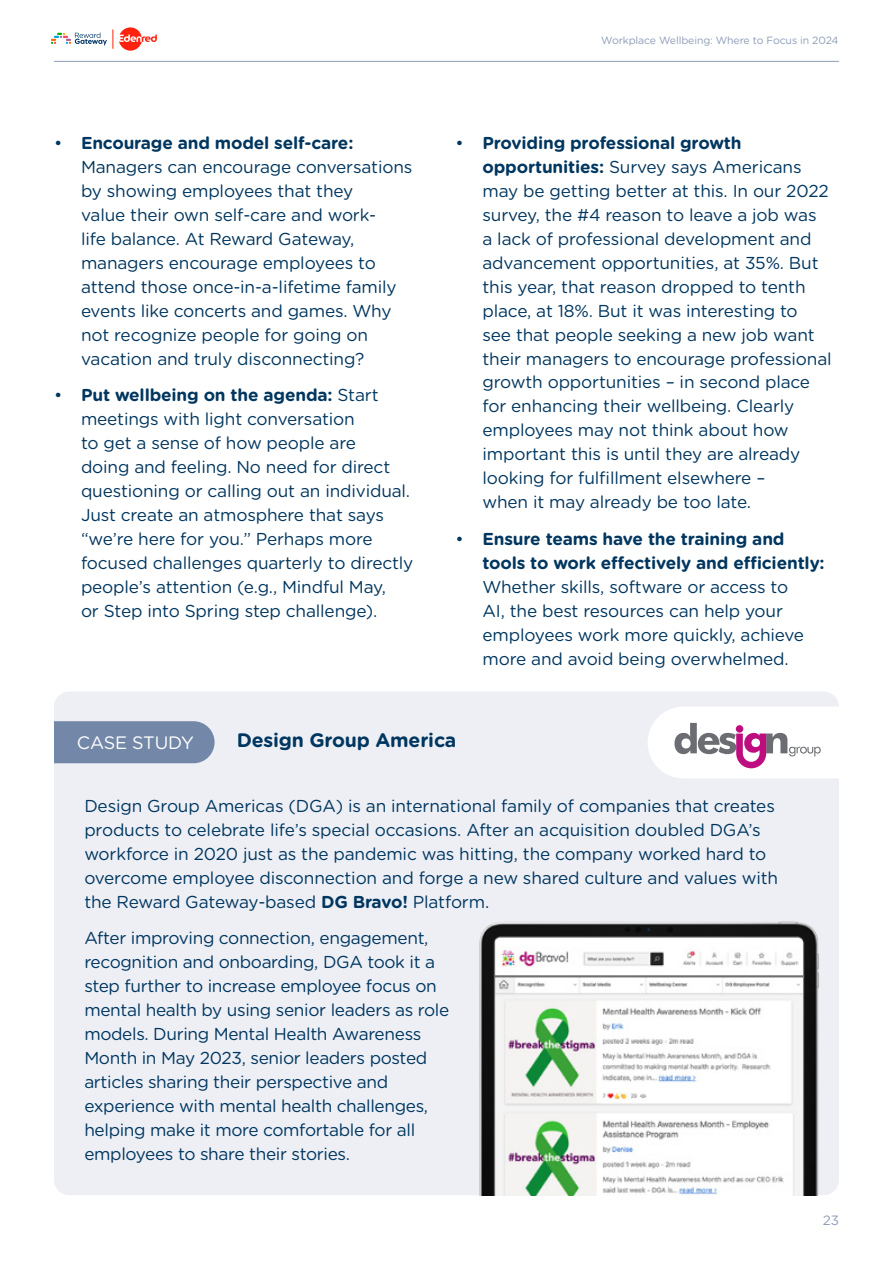
<style>
.page{position:relative;width:893px;height:1263px;background:#fff}
.page>*{position:absolute;margin:0;border:0;box-sizing:border-box;transform-origin:0 0}
.t1{font:700 19.5px "Gotham Rounded";letter-spacing:-.01em;color:#00365f}
.t2{font:18px "Gotham Rounded";letter-spacing:-.01em;color:#fff}
.t3{font:17.25px/24px "Gotham Rounded";letter-spacing:-.01em;color:#00365f}
.t4{font:700 17.25px/24px "Gotham Rounded";letter-spacing:-.01em;color:#00365f}
.t5{font:13.5px "Gotham Rounded";color:#8d9cb8}
.t6{font:10.5px "Gotham Rounded";letter-spacing:-.01em;color:#8d9cb8}
.s1{font-weight:700}
.s2{font-weight:400}
</style>
<div class="page">
<hr style="left:54px;top:61px;width:785px;height:1px;background:#8d9cb8">
<svg style="left:113px;top:27px;width:44px;height:24px"></svg>
<svg style="left:51px;top:32px;width:56px;height:14px"></svg>
<div style="left:54px;top:691px;width:785px;height:504px;background:#edeff5;border-radius:15px"></div>
<div style="left:54px;top:721px;width:161px;height:42px;background:#7387a8"></div>
<img style="left:479px;top:921px;width:357px;height:274px">
<div style="left:648px;top:707px;width:233px;height:71px;background:#fff;border-radius:36px"></div>
<svg style="left:674px;top:723px;width:147px;height:45px"></svg>
<p class="t3" style="left:81px;top:130px;width:333px;text-indent:-27px">• <span class="s1">Encourage and model self-care:<br></span>Managers can encourage conversations by showing employees that they<br>value their own self-care and work-<br>life balance. At Reward Gateway, managers encourage employees to attend those once-in-a-lifetime family events like concerts and games. Why not recognize people for going on vacation and truly disconnecting?</p>
<p class="t3" style="left:81px;top:382px;width:334px;text-indent:-27px">• <span class="s1">Put wellbeing on the agenda:</span> Start meetings with light conversation<br>to get a sense of how people are<br>doing and feeling. No need for direct questioning or calling out an individual.<br>Just create an atmosphere that says “we’re here for you.” Perhaps more focused challenges quarterly to directly people’s attention (e.g., Mindful May,<br>or Step into Spring step challenge).</p>
<p class="t6" style="left:601px;top:33px;width:239px">Workplace Wellbeing: Where to Focus in 2024</p>
<p class="t3" style="left:482px;top:130px;width:351px;text-indent:-27px">• <span class="s1">Providing professional growth opportunities:</span> Survey says Americans may be getting better at this. In our 2022 survey, the #4 reason to leave a job was<br>a lack of professional development and advancement opportunities, at 35%. But this year, that reason dropped to tenth place, at 18%. But it was interesting to<br>see that people seeking a new job want their managers to encourage professional growth opportunities – in second place for enhancing their wellbeing. Clearly employees may not think about how important this is until they are already looking for fulfillment elsewhere –<br>when it may already be too late.</p>
<p class="t4" style="left:482px;top:526px;width:344px;text-indent:-27px"><span class="s2">•</span> Ensure teams have the training and tools to work effectively and efficiently:</p>
<p class="t3" style="left:482px;top:574px;width:323px">Whether skills, software or access to AI, the best resources can help your employees work more quickly, achieve more and avoid being overwhelmed.</p>
<p class="t2" style="left:77px;top:730px;width:118px">CASE STUDY</p>
<p class="t1" style="left:237px;top:726px;width:221px">Design Group America</p>
<p class="t3" style="left:84px;top:793px;width:695px">Design Group Americas (DGA) is an international family of companies that creates products to celebrate life’s special occasions. After an acquisition doubled DGA’s workforce in 2020 just as the pandemic was hitting, the company worked hard to overcome employee disconnection and forge a new shared culture and values with the Reward Gateway-based <span class="s1">DG Bravo!</span> Platform.</p>
<p class="t3" style="left:84px;top:925px;width:366px">After improving connection, engagement, recognition and onboarding, DGA took it a step further to increase employee focus on mental health by using senior leaders as role models. During Mental Health Awareness Month in May 2023, senior leaders posted articles sharing their perspective and experience with mental health challenges, helping make it more comfortable for all employees to share their stories.</p>
<p class="t5" style="left:823px;top:1211px;width:18px">23</p>
</div>
